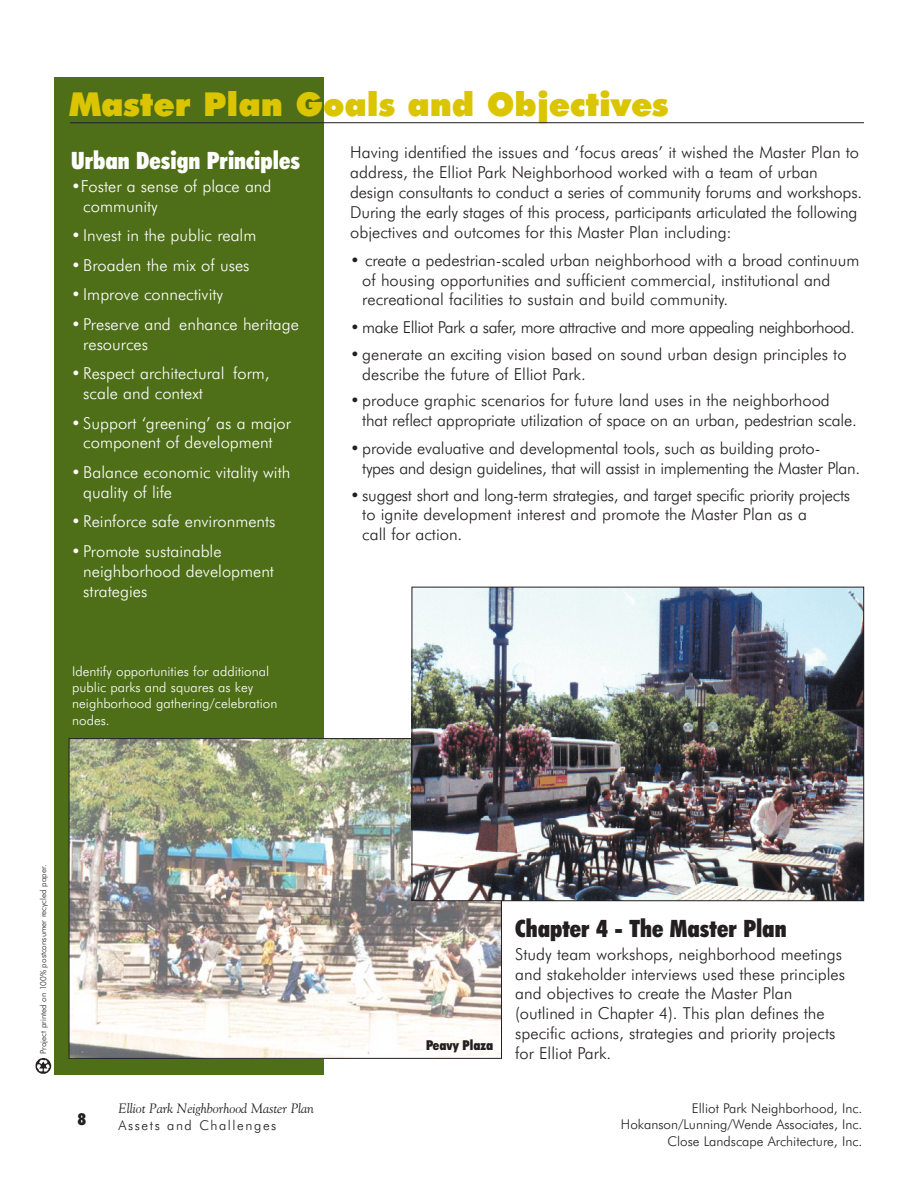
<style>
.page{position:relative;width:918px;height:1188px;background:#fff}
.page>*{position:absolute;margin:0;border:0;box-sizing:border-box;transform-origin:0 0}
.t1{font:900 33px "Futura BT";color:#dbc500}
.t2{font:900 condensed 24px "Futura BT";color:#231f20}
.t3{font:900 condensed 24px "Futura BT";color:#fff}
.t4{font:300 16.5px/19.8px "Futura BT";color:#231f20}
.t5{font:300 16.5px/19.8px "Futura BT";color:#fff}
.t6{font:300 16.5px/19.8px "Futura BT";letter-spacing:-.02em;color:#231f20}
.t7{font:300 16.5px/19.8px "Futura BT";letter-spacing:-.025em;color:#231f20}
.t8{font:300 16.5px "Futura BT";letter-spacing:-.03em;color:#231f20}
.t9{font:900 condensed 16.5px "Futura BT";color:#231f20}
.t10{font:900 condensed 13.65px "Futura BT";color:#231f20}
.t11{font:300 13.5px/16.2px "Futura BT";color:#fff}
.t12{font:300 13.5px/16.2px "Futura BT";color:#231f20;text-align:right}
.t13{font:italic 13.5px "Goudy";color:#231f20}
.t14{font:300 13.5px "Futura BT";letter-spacing:.115em;color:#231f20}
.t15{font:300 8.25px "Futura BT";color:#231f20}
</style>
<div class="page">
<div style="left:54px;top:77px;width:270px;height:997px;background:#4e6e18"></div>
<hr style="left:70px;top:122px;width:794px;height:1px;background:#231f20">
<img style="left:71px;top:740px;width:429px;height:317px">
<img style="left:414px;top:589px;width:448px;height:310px">
<div style="left:412px;top:587px;width:452px;height:314px;border:1px solid #231f20"></div>
<img style="left:35px;top:1058px;width:17px;height:16px">
<h1 class="t1" style="left:69px;top:90px;width:601px">Master Plan Goals and Objectives</h1>
<h2 class="t3" style="left:71px;top:150px;width:230px">Urban Design Principles</h2>
<p class="t5" style="left:83px;top:177px;width:190px;text-indent:-12px">•Foster a sense of place and community</p>
<p class="t5" style="left:71px;top:227px;width:187px">•Invest in the public realm</p>
<p class="t5" style="left:71px;top:256px;width:180px">•Broaden the mix of uses</p>
<p class="t5" style="left:71px;top:286px;width:153px">•Improve connectivity</p>
<p class="t5" style="left:83px;top:315px;width:217px;text-indent:-12px">•Preserve and enhance heritage resources</p>
<p class="t5" style="left:83px;top:365px;width:188px;text-indent:-12px">•Respect architectural form, scale and context</p>
<p class="t5" style="left:71px;top:414px;width:221px;text-align:center">•Support ‘greening’ as a major component of development</p>
<p class="t5" style="left:83px;top:464px;width:209px;text-indent:-12px">•Balance economic vitality with quality of life</p>
<p class="t5" style="left:71px;top:513px;width:206px">•Reinforce safe environments</p>
<p class="t5" style="left:83px;top:543px;width:192px;text-indent:-12px">•Promote sustainable neighborhood development strategies</p>
<p class="t11" style="left:72px;top:664px;width:207px">Identify opportunities for additional public parks and squares as key neighborhood gathering/celebration nodes.</p>
<p class="t4" style="left:350px;top:144px;width:514px">Having identified the issues and ‘focus areas’ it wished the Master Plan to address, the Elliot Park Neighborhood worked with a team of urban design consultants to conduct a series of community forums and workshops.<br>During the early stages of this process, participants articulated the following objectives and outcomes for this Master Plan including:</p>
<p class="t4" style="left:362px;top:251px;width:499px;text-indent:-12px">• create a pedestrian-scaled urban neighborhood with a broad continuum of housing opportunities and sufficient commercial, institutional and recreational facilities to sustain and build community.</p>
<p class="t8" style="left:350px;top:321px;width:506px">• make Elliot Park a safer, more attractive and more appealing neighborhood.</p>
<p class="t4" style="left:362px;top:346px;width:486px;text-indent:-12px">•generate an exciting vision based on sound urban design principles to describe the future of Elliot Park.</p>
<p class="t4" style="left:362px;top:392px;width:496px;text-indent:-12px">•produce graphic scenarios for future land uses in the neighborhood that reflect appropriate utilization of space on an urban, pedestrian scale.</p>
<p class="t7" style="left:362px;top:440px;width:499px;text-indent:-12px">•provide evaluative and developmental tools, such as building proto-<br>types and design guidelines, that will assist in implementing the Master Plan.</p>
<p class="t6" style="left:362px;top:486px;width:489px;text-indent:-12px">• suggest short and long-term strategies, and target specific priority projects to ignite development interest and promote the Master Plan as a<br>call for action.</p>
<p class="t15" style="left:40px;top:1054px;width:190px;rotate:-90deg">Project printed on 100% postconsumer recycled paper.</p>
<p class="t9" style="left:78px;top:1112px;width:10px">8</p>
<p class="t13" style="left:118px;top:1103px;width:197px">Elliot Park Neighborhood Master Plan</p>
<p class="t14" style="left:118px;top:1119px;width:159px">Assets and Challenges</p>
<p class="t10" style="left:426px;top:1040px;width:69px">Peavy Plaza</p>
<h2 class="t2" style="left:515px;top:919px;width:273px">Chapter 4 - The Master Plan</h2>
<p class="t4" style="left:515px;top:945px;width:331px">Study team workshops, neighborhood meetings and stakeholder interviews used these principles and objectives to create the Master Plan (outlined in Chapter 4). This plan defines the specific actions, strategies and priority projects for Elliot Park.</p>
<p class="t12" style="left:621px;top:1101px;width:243px">Elliot Park Neighborhood, Inc.<br>Hokanson/Lunning/Wende Associates, Inc.<br>Close Landscape Architecture, Inc.</p>
</div>
